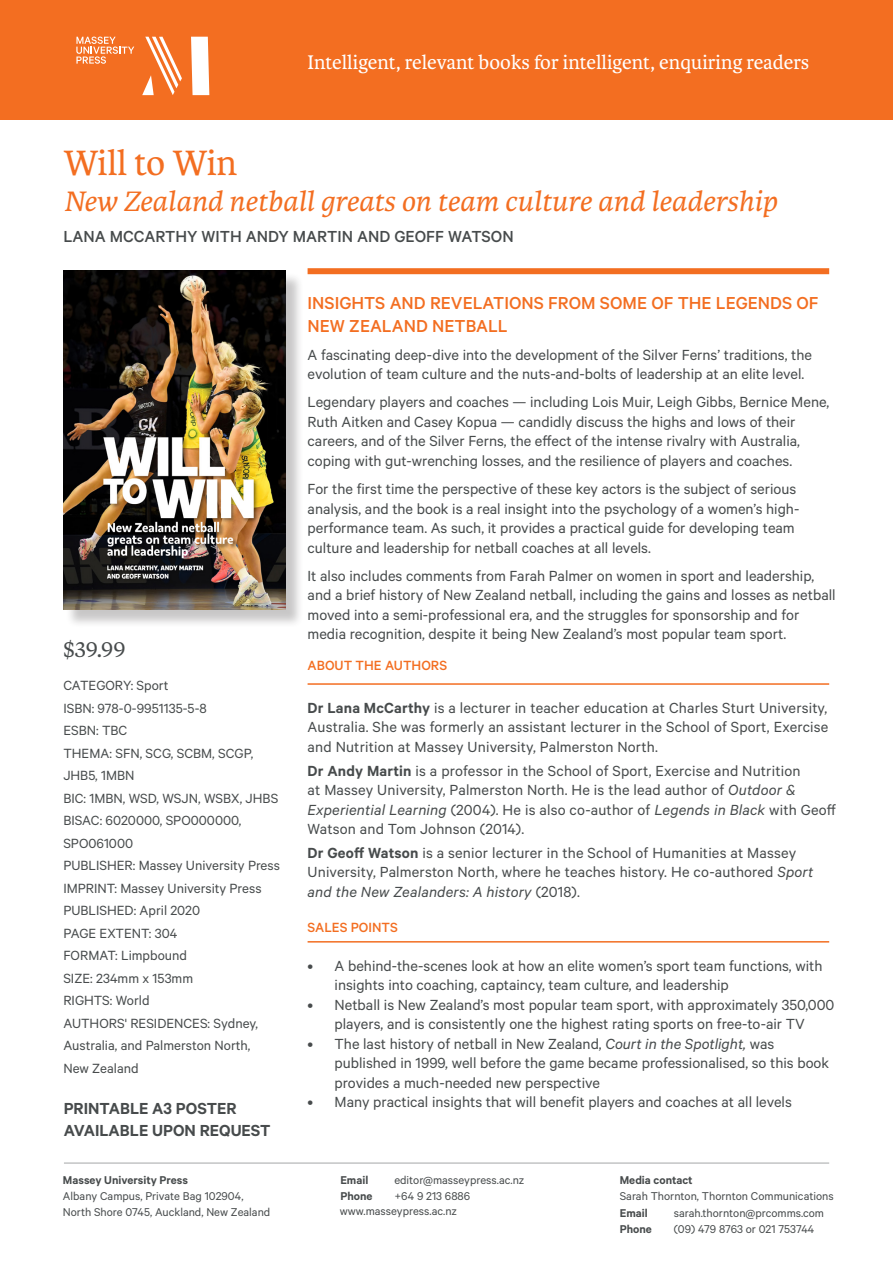
<style>
.page{position:relative;width:893px;height:1263px;background:#fff}
.page>*{position:absolute;margin:0;border:0;box-sizing:border-box;transform-origin:0 0}
.t1{font:37.5px "Karmina";letter-spacing:-.005em;color:#f36e21}
.t2{font:italic 30px "Karmina";color:#f36e21}
.t3{font:21px "Karmina";color:#fff}
.t4{font:21px "Tiempos Text";color:#474b4c}
.t5{font:500 19.5px/22.5px "Calibre";color:#f36e21}
.t6{font:500 18px "Calibre";color:#474b4c}
.t7{font:600 18px/21.6px "Calibre";color:#474b4c}
.t8{font:16.5px/19.5px "Calibre";color:#474b4c}
.t9{font:15px/22.5px "Calibre";color:#474b4c}
.t10{font:500 15px "Calibre";color:#f36e21}
.Business_cards{font:12.75px/15.8px "Calibre";color:#474b4c}
.Business_cards-2{font:600 12.75px "Calibre";color:#474b4c}
.s1{font-weight:600}
.s2{font-style:italic}
</style>
<div class="page">
<hr style="left:64px;top:1163px;width:765px;height:1px;background:#474b4c">
<div style="left:308px;top:268px;width:521px;height:6px;background:#f36e21"></div>
<hr style="left:308px;top:683px;width:521px;height:2px;background:#f36e21">
<hr style="left:308px;top:941px;width:521px;height:1px;background:#f36e21">
<div style="left:0;top:0;width:893px;height:119px;background:#f36e21"></div>
<svg style="left:191px;top:37px;width:18px;height:58px"></svg>
<svg style="left:142px;top:37px;width:40px;height:58px"></svg>
<svg style="left:76px;top:37px;width:58px;height:27px"></svg>
<div style="left:66px;top:272px;width:238px;height:356px;background:#231f20;opacity:.25"></div>
<img style="left:63px;top:270px;width:222px;height:339px">
<p class="t3" style="left:308px;top:51px;width:503px">Intelligent, relevant books for intelligent, enquiring readers</p>
<p class="t1" style="left:64px;top:142px;width:175px">Will to Win</p>
<p class="t2" style="left:64px;top:184px;width:715px">New Zealand netball greats on team culture and leadership</p>
<p class="t6" style="left:63px;top:226px;width:452px">LANA MCCARTHY WITH ANDY MARTIN AND GEOFF WATSON</p>
<p class="t4" style="left:63px;top:635px;width:64px">$39.99</p>
<p class="t9" style="left:63px;top:674px;width:107px">CATEGORY: Sport</p>
<p class="t9" style="left:63px;top:696px;width:145px">ISBN: 978-0-9951135-5-8</p>
<p class="t9" style="left:63px;top:719px;width:66px">ESBN: TBC</p>
<p class="t9" style="left:63px;top:741px;width:192px">THEMA: SFN, SCG, SCBM, SCGP,<br>JHB5, 1MBN</p>
<p class="t9" style="left:63px;top:786px;width:217px">BIC: 1MBN, WSD, WSJN, WSBX, JHBS</p>
<p class="t9" style="left:63px;top:809px;width:179px">BISAC: 6020000, SPO000000,<br>SPO061000</p>
<p class="t9" style="left:63px;top:854px;width:218px">PUBLISHER: Massey University Press<br>IMPRINT: Massey University Press</p>
<p class="t9" style="left:63px;top:899px;width:138px">PUBLISHED: April 2020</p>
<p class="t9" style="left:63px;top:921px;width:116px">PAGE EXTENT: 304</p>
<p class="t9" style="left:63px;top:944px;width:125px">FORMAT: Limpbound</p>
<p class="t9" style="left:63px;top:966px;width:131px">SIZE: 234mm x 153mm</p>
<p class="t9" style="left:63px;top:989px;width:88px">RIGHTS: World</p>
<p class="t9" style="left:63px;top:1011px;width:196px">AUTHORS' RESIDENCES: Sydney,<br>Australia, and Palmerston North,<br>New Zealand</p>
<p class="t7" style="left:64px;top:1097px;width:208px">PRINTABLE A3 POSTER<br>AVAILABLE UPON REQUEST</p>
<p class="Business_cards-2" style="left:63px;top:1172px;width:127px">Massey University Press</p>
<p class="Business_cards" style="left:63px;top:1187px;width:209px">Albany Campus, Private Bag 102904,<br>North Shore 0745, Auckland, New Zealand</p>
<p class="t5" style="left:308px;top:292px;width:512px">INSIGHTS AND REVELATIONS FROM SOME OF THE LEGENDS OF<br>NEW ZEALAND NETBALL</p>
<p class="t8" style="left:308px;top:344px;width:506px">A fascinating deep-dive into the development of the Silver Ferns’ traditions, the evolution of team culture and the nuts-and-bolts of leadership at an elite level.</p>
<p class="t8" style="left:308px;top:392px;width:523px">Legendary players and coaches — including Lois Muir, Leigh Gibbs, Bernice Mene, Ruth Aitken and Casey Kopua — candidly discuss the highs and lows of their careers, and of the Silver Ferns, the effect of the intense rivalry with Australia, coping with gut-wrenching losses, and the resilience of players and coaches.</p>
<p class="t8" style="left:308px;top:478px;width:493px">For the first time the perspective of these key actors is the subject of serious analysis, and the book is a real insight into the psychology of a women’s high&shy;performance team. As such, it provides a practical guide for developing team culture and leadership for netball coaches at all levels.</p>
<p class="t8" style="left:308px;top:565px;width:530px">It also includes comments from Farah Palmer on women in sport and leadership, and a brief history of New Zealand netball, including the gains and losses as netball moved into a semi-professional era, and the struggles for sponsorship and for media recognition, despite it being New Zealand’s most popular team sport.</p>
<p class="t10" style="left:308px;top:657px;width:141px">ABOUT THE AUTHORS</p>
<p class="t8" style="left:308px;top:697px;width:522px;text-align:justify"><span class="s1">Dr Lana McCarthy</span> is a lecturer in teacher education at Charles Sturt University, Australia. She was formerly an assistant lecturer in the School of Sport, Exercise and Nutrition at Massey University, Palmerston North.</p>
<p class="t8" style="left:308px;top:760px;width:530px"><span class="s1">Dr Andy Martin</span> is a professor in the School of Sport, Exercise and Nutrition<br>at Massey University, Palmerston North. He is the lead author of <span class="s2">Outdoor &amp; Experiential Learning</span> (2004). He is also co-author of <span class="s2">Legends in Black</span> with Geoff Watson and Tom Johnson (2014).</p>
<p class="t8" style="left:308px;top:842px;width:507px"><span class="s1">Dr Geoff Watson</span> is a senior lecturer in the School of Humanities at Massey<br>University, Palmerston North, where he teaches history. He co-authored <span class="s2">Sport and the New Zealanders: A history</span> (2018).</p>
<p class="t10" style="left:308px;top:919px;width:92px">SALES POINTS</p>
<p class="t8" style="left:335px;top:955px;width:489px;text-indent:-27px">• A behind-the-scenes look at how an elite women’s sport team functions, with insights into coaching, captaincy, team culture, and leadership</p>
<p class="t8" style="left:308px;top:994px;width:528px;text-align:center">• Netball is New Zealand’s most popular team sport, with approximately 350,000 players, and is consistently one the highest rating sports on free-to-air TV</p>
<p class="t8" style="left:335px;top:1033px;width:496px;text-indent:-27px">• The last history of netball in New Zealand, <span class="s2">Court in the Spotlight,</span> was published in 1999, well before the game became professionalised, so this book provides a much-needed new perspective</p>
<p class="t8" style="left:308px;top:1091px;width:486px">• Many practical insights that will benefit players and coaches at all levels</p>
<p class="Business_cards-2" style="left:340px;top:1172px;width:29px">Email</p>
<p class="Business_cards" style="left:394px;top:1172px;width:132px">editor@masseypress.ac.nz</p>
<p class="Business_cards-2" style="left:340px;top:1188px;width:34px">Phone</p>
<p class="Business_cards" style="left:394px;top:1187px;width:77px">+64 9 213 6886</p>
<p class="Business_cards" style="left:340px;top:1203px;width:119px">www.masseypress.ac.nz</p>
<p class="Business_cards-2" style="left:620px;top:1172px;width:74px">Media contact</p>
<p class="Business_cards" style="left:620px;top:1187px;width:215px">Sarah Thornton, Thornton Communications</p>
<p class="Business_cards-2" style="left:620px;top:1206px;width:29px">Email</p>
<p class="Business_cards" style="left:674px;top:1205px;width:152px">sarah.thornton@prcomms.com</p>
<p class="Business_cards-2" style="left:620px;top:1222px;width:34px">Phone</p>
<p class="Business_cards" style="left:674px;top:1221px;width:142px">(09) 479 8763 or 021 753744</p>
</div>
